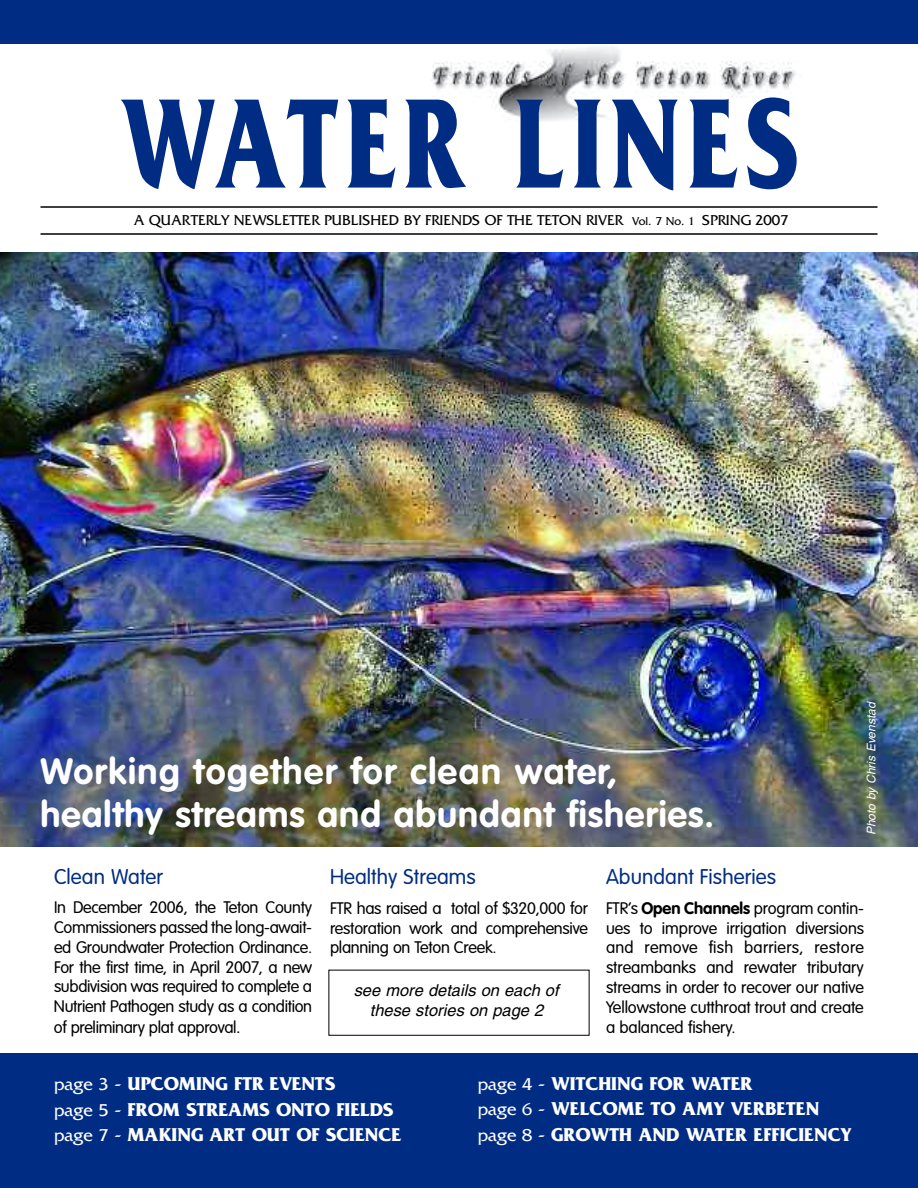
<style>
.page{position:relative;width:918px;height:1188px;background:#fff}
.page>*{position:absolute;margin:0;border:0;box-sizing:border-box;transform-origin:0 0}
.t1{font:700 133.65px "Friz Quadrata";letter-spacing:.085em;color:#002c83;scale:.74 1}
.t2{font:700 36px/43.2px "VAG Rounded";letter-spacing:.03em;color:#fff}
.t3{font:300 21px "VAG Rounded";letter-spacing:.005em;color:#002c83}
.t4{font:700 19.5px/25.5px "Friz Quadrata";color:#fff}
.t5{font:300 16.5px/19.8px "VAG Rounded";letter-spacing:-.015em;color:#000;text-align:justify}
.t6{font:italic 16.5px/19.8px "Helvetica";color:#000;text-align:center}
.t7{font:15px "Friz Quadrata";color:#000}
.t8{font:italic 12px "Helvetica";color:#fff}
.s1{font-size:12px}
.s2{font-size:18px}
.s3{font-weight:700}
.s4{font-weight:400;font-size:18px}
.s5{font-weight:400}
</style>
<div class="page">
<div style="left:328px;top:970px;width:262px;height:66px;border:1px solid #000"></div>
<img style="left:0;top:252px;width:918px;height:595px">
<img style="left:431px;top:47px;width:364px;height:75px">
<hr style="left:40px;top:206px;width:838px;height:2px;background:#000">
<hr style="left:40px;top:233px;width:838px;height:2px;background:#000">
<div style="left:0;top:1054px;width:918px;height:134px;background:#002c83"></div>
<div style="left:0;top:0;width:918px;height:44px;background:#002c83"></div>
<h1 class="t1" style="left:121px;top:63px;width:916px">WATER LINES</h1>
<p class="t7" style="left:134px;top:211px;width:656px">A QUARTERLY NEWSLETTER PUBLISHED BY FRIENDS OF THE TETON RIVER <span class="s1">Vol. 7 No. 1</span> SPRING 2007</p>
<h2 class="t2" style="left:40px;top:752px;width:675px">Working together for clean water, healthy streams and abundant fisheries.</h2>
<p class="t8" style="left:867px;top:835px;width:134px;rotate:-90deg">Photo by Chris Evenstad</p>
<p class="t3" style="left:54px;top:868px;width:111px">Clean Water</p>
<p class="t5" style="left:54px;top:899px;width:260px">In December 2006, the Teton County Commissioners passed the long-await&shy;ed Groundwater Protection Ordinance.<br>For the first time, in April 2007, a new subdivision was required to complete a Nutrient Pathogen study as a condition of preliminary plat approval<span class="s2">.</span></p>
<p class="t3" style="left:330px;top:868px;width:147px">Healthy Streams</p>
<p class="t5" style="left:330px;top:899px;width:260px">FTR has raised a total of $320,000 for restoration work and comprehensive planning on Teton Creek.</p>
<p class="t6" style="left:354px;top:982px;width:206px">see more details on each of these stories on page 2</p>
<p class="t3" style="left:606px;top:868px;width:172px">Abundant Fisheries</p>
<p class="t5" style="left:606px;top:899px;width:260px">FTR’s <span class="s3">Open Channels</span> program contin&shy;ues to improve irrigation diversions and remove fish barriers, restore streambanks and rewater tributary streams in order to recover our native Yellowstone cutthroat trout and create a balanced fishery.</p>
<p class="t4" style="left:54px;top:1071px;width:349px"><span class="s4">page 3</span> <span class="s5">-</span> UPCOMING FTR EVENTS<br><span class="s4">page 5</span> <span class="s5">-</span> FROM STREAMS ONTO FIELDS <span class="s4">page 7</span> <span class="s5">-</span> MAKING ART OUT OF SCIENCE</p>
<p class="t4" style="left:478px;top:1070px;width:375px"><span class="s4">page 4</span> <span class="s5">-</span> WITCHING FOR WATER<br><span class="s4">page 6</span> <span class="s5">-</span> WELCOME TO AMY VERBETEN <span class="s4">page 8</span> <span class="s5">-</span> GROWTH AND WATER EFFICIENCY</p>
</div>
